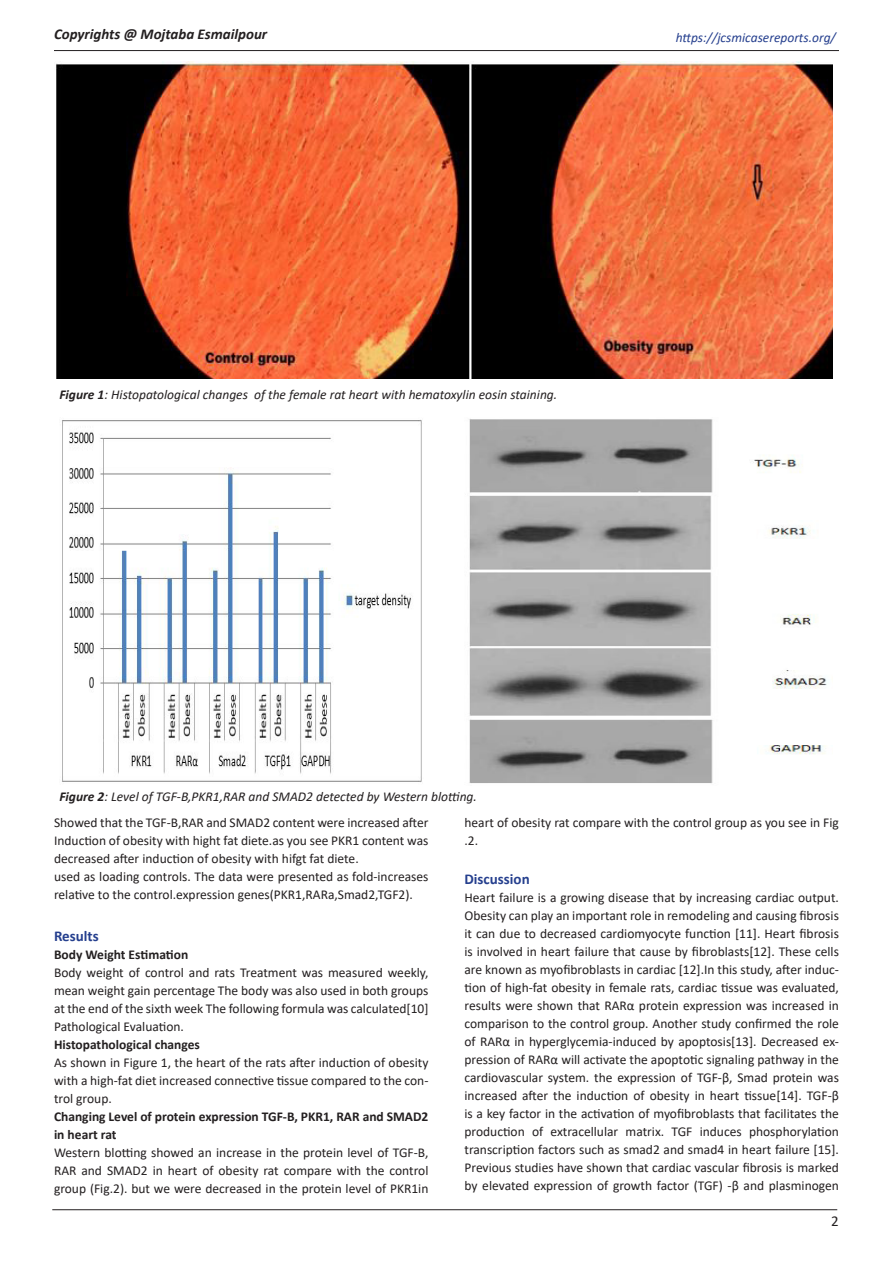
<style>
.page{position:relative;width:893px;height:1263px;background:#fff}
.page>*{position:absolute;margin:0;border:0;box-sizing:border-box;transform-origin:0 0}
.Paragraph_Style_1{font:italic 700 15px "Calibri";color:#231f20}
.side_heading_new{font:700 15px "Calibri";color:#253f8e}
.t1{font:15px "Calibri";color:#231f20}
.Paragraph_Style_1-2{font:13.5px/18px "Calibri";color:#231f20;text-align:justify}
.fig_tittle{font:italic 13.5px "Calibri";color:#231f20}
.Paragraph_Style_1-3{font:700 13.5px/18px "Calibri";color:#231f20}
.t2{font:italic 13.5px "Calibri";color:#253f8e}
.s1{font-weight:700}
</style>
<div class="page">
<hr style="left:52px;top:1209px;width:785px;height:1px;background:#231f20">
<hr style="left:54px;top:50px;width:785px;height:1px;background:#231f20">
<img style="left:56px;top:62px;width:777px;height:316px">
<img style="left:62px;top:419px;width:360px;height:364px">
<img style="left:469px;top:419px;width:358px;height:365px">
<p class="Paragraph_Style_1" style="left:54px;top:24px;width:215px">Copyrights @ Mojtaba Esmailpour</p>
<p class="t2" style="left:676px;top:28px;width:162px">https://jcsmicasereports.org/</p>
<p class="fig_tittle" style="left:59px;top:385px;width:499px"><span class="s1">Figure 1</span>: Histopatological changes of the female rat heart with hematoxylin eosin staining.</p>
<p class="fig_tittle" style="left:59px;top:787px;width:419px"><span class="s1">Figure 2</span>: Level of TGF-B,PKR1,RAR and SMAD2 detected by Western blotting.</p>
<p class="Paragraph_Style_1-2" style="left:54px;top:813px;width:376px">Showed that the TGF-B,RAR and SMAD2 content were increased after Induction of obesity with hight fat diete.as you see PKR1 content was decreased after induction of obesity with hifgt fat diete.</p>
<p class="Paragraph_Style_1-2" style="left:54px;top:867px;width:376px">used as loading controls. The data were presented as fold-increases relative to the control.expression genes(PKR1,RARa,Smad2,TGF2).</p>
<p class="side_heading_new" style="left:54px;top:925px;width:46px">Results</p>
<p class="Paragraph_Style_1-3" style="left:54px;top:945px;width:136px">Body Weight Estimation</p>
<p class="Paragraph_Style_1-2" style="left:54px;top:963px;width:376px">Body weight of control and rats Treatment was measured weekly, mean weight gain percentage The body was also used in both groups at the end of the sixth week The following formula was calculated[10] Pathological Evaluation.</p>
<p class="Paragraph_Style_1-3" style="left:54px;top:1035px;width:147px">Histopathological changes</p>
<p class="Paragraph_Style_1-2" style="left:54px;top:1053px;width:376px">As shown in Figure 1, the heart of the rats after induction of obesity with a high-fat diet increased connective tissue compared to the con&shy;trol group.</p>
<p class="Paragraph_Style_1-3" style="left:54px;top:1107px;width:376px">Changing Level of protein expression TGF-B, PKR1, RAR and SMAD2 in heart rat</p>
<p class="Paragraph_Style_1-2" style="left:54px;top:1143px;width:376px">Western blotting showed an increase in the protein level of TGF-B, RAR and SMAD2 in heart of obesity rat compare with the control group (Fig.2). but we were decreased in the protein level of PKR1in</p>
<p class="Paragraph_Style_1-2" style="left:464px;top:813px;width:376px">heart of obesity rat compare with the control group as you see in Fig .2.</p>
<p class="side_heading_new" style="left:464px;top:868px;width:67px">Discussion</p>
<p class="Paragraph_Style_1-2" style="left:464px;top:888px;width:376px">Heart failure is a growing disease that by increasing cardiac output.<br>Obesity can play an important role in remodeling and causing fibrosis it can due to decreased cardiomyocyte function [11]. Heart fibrosis is involved in heart failure that cause by fibroblasts[12]. These cells are known as myofibroblasts in cardiac [12].In this study, after induc&shy;tion of high-fat obesity in female rats, cardiac tissue was evaluated, results were shown that RARα protein expression was increased in comparison to the control group. Another study confirmed the role of RARα in hyperglycemia-induced by apoptosis[13]. Decreased ex&shy;pression of RARα will activate the apoptotic signaling pathway in the cardiovascular system. the expression of TGF-β, Smad protein was increased after the induction of obesity in heart tissue[14]. TGF-β is a key factor in the activation of myofibroblasts that facilitates the production of extracellular matrix. TGF induces phosphorylation transcription factors such as smad2 and smad4 in heart failure [15].<br>Previous studies have shown that cardiac vascular fibrosis is marked by elevated expression of growth factor (TGF) -β and plasminogen</p>
<p class="t1" style="left:831px;top:1211px;width:9px">2</p>
</div>
